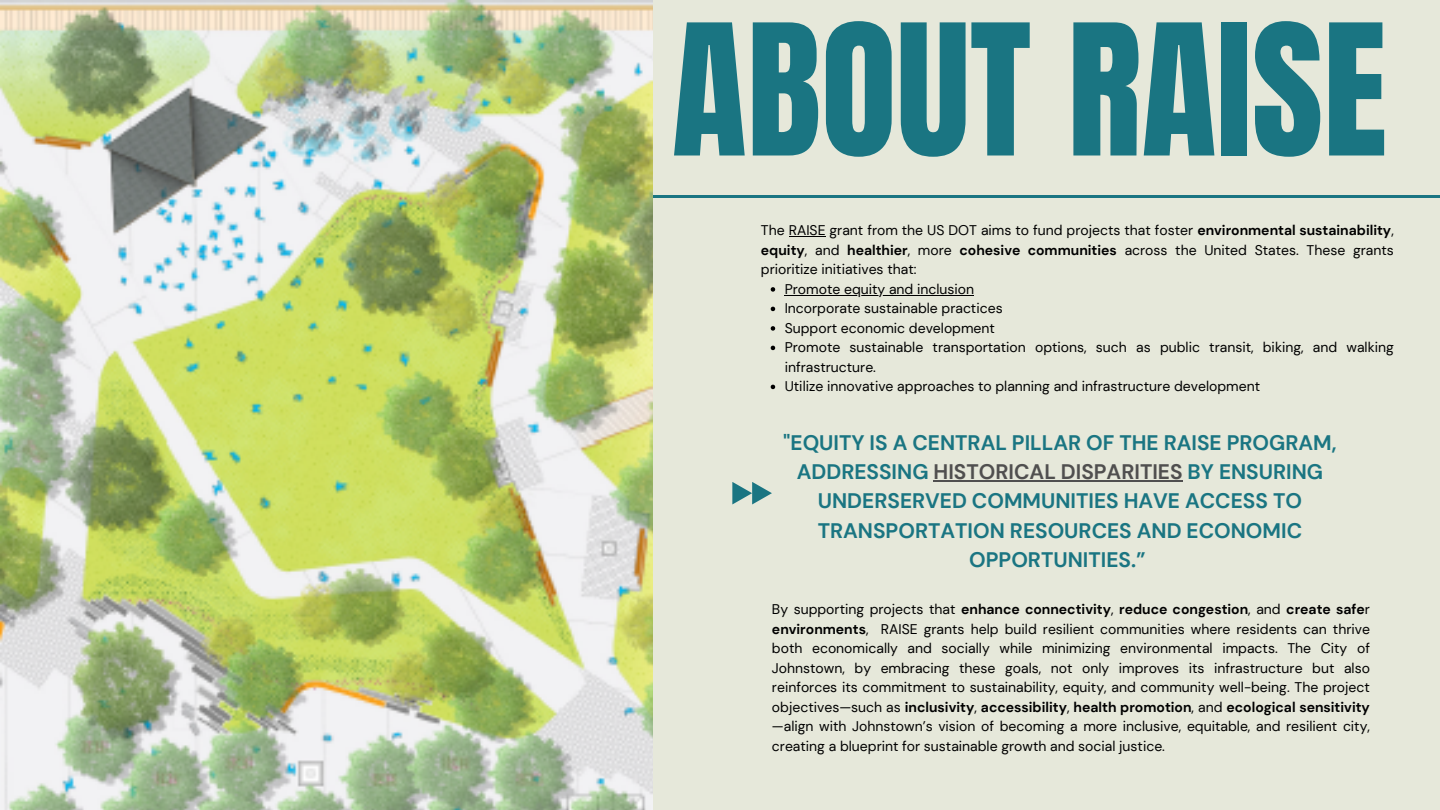
<style>
.page{position:relative;width:1440px;height:810px;background:#e6e8da}
.page>*{position:absolute;margin:0;border:0;box-sizing:border-box;transform-origin:0 0}
.t1{font:155px "Anton";color:#1a7582}
.t2{font:700 21px/29.2px "DM Sans";color:#1a7582;text-align:center}
.t3{font:14px/19.5px "DM Sans";color:#000;text-align:justify}
.s1{font-weight:700}
.s2{color:#504f4f}
</style>
<div class="page">
<hr style="left:249px;top:195px;width:1191px;height:3px;background:#1a7582">
<img style="left:0;top:0;width:652px;height:810px">
<svg style="left:732px;top:482px;width:40px;height:22px"></svg>
<hr style="left:934px;top:481px;width:249px;height:1px;background:#504f4f">
<hr style="left:789px;top:236px;width:37px;height:1px;background:#000">
<svg style="left:771px;top:287px;width:4px;height:5px"></svg>
<hr style="left:785px;top:295px;width:189px;height:1px;background:#000">
<svg style="left:771px;top:307px;width:4px;height:4px"></svg>
<svg style="left:771px;top:326px;width:4px;height:5px"></svg>
<svg style="left:771px;top:346px;width:4px;height:4px"></svg>
<svg style="left:771px;top:385px;width:4px;height:4px"></svg>
<h1 class="t1" style="left:672px;top:-21px;width:717px">ABOUT RAISE</h1>
<p class="t3" style="left:761px;top:221px;width:634px">The RAISE grant from the US DOT aims to fund projects that foster <span class="s1">environmental sustainability</span>, <span class="s1">equity</span>, and <span class="s1">healthier</span>, more <span class="s1">cohesive communities</span> across the United States. These grants prioritize initiatives that:</p>
<p class="t3" style="left:785px;top:279px;width:191px">Promote equity and inclusion</p>
<p class="t3" style="left:785px;top:299px;width:219px">Incorporate sustainable practices</p>
<p class="t3" style="left:785px;top:318px;width:212px">Support economic development</p>
<p class="t3" style="left:785px;top:338px;width:611px">Promote sustainable transportation options, such as public transit, biking, and walking infrastructure.</p>
<h2 class="t3" style="left:785px;top:377px;width:477px">Utilize innovative approaches to planning and infrastructure development</h2>
<p class="t2" style="left:783px;top:428px;width:555px">"EQUITY IS A CENTRAL PILLAR OF THE RAISE PROGRAM, ADDRESSING <span class="s2">HISTORICAL DISPARITIES</span> BY ENSURING UNDERSERVED COMMUNITIES HAVE ACCESS TO TRANSPORTATION RESOURCES AND ECONOMIC OPPORTUNITIES.”</p>
<p class="t3" style="left:772px;top:600px;width:600px">By supporting projects that <span class="s1">enhance connectivity</span>, <span class="s1">reduce congestion</span>, and <span class="s1">create safe</span>r <span class="s1">environments</span>, RAISE grants help build resilient communities where residents can thrive both economically and socially while minimizing environmental impacts. The City of Johnstown, by embracing these goals, not only improves its infrastructure but also reinforces its commitment to sustainability, equity, and community well-being. The project objectives—such as <span class="s1">inclusivity</span>, <span class="s1">accessibility</span>, <span class="s1">health promotion</span>, and <span class="s1">ecological sensitivity </span>—align with Johnstown’s vision of becoming a more inclusive, equitable, and resilient city, creating a blueprint for sustainable growth and social justice.</p>
</div>
